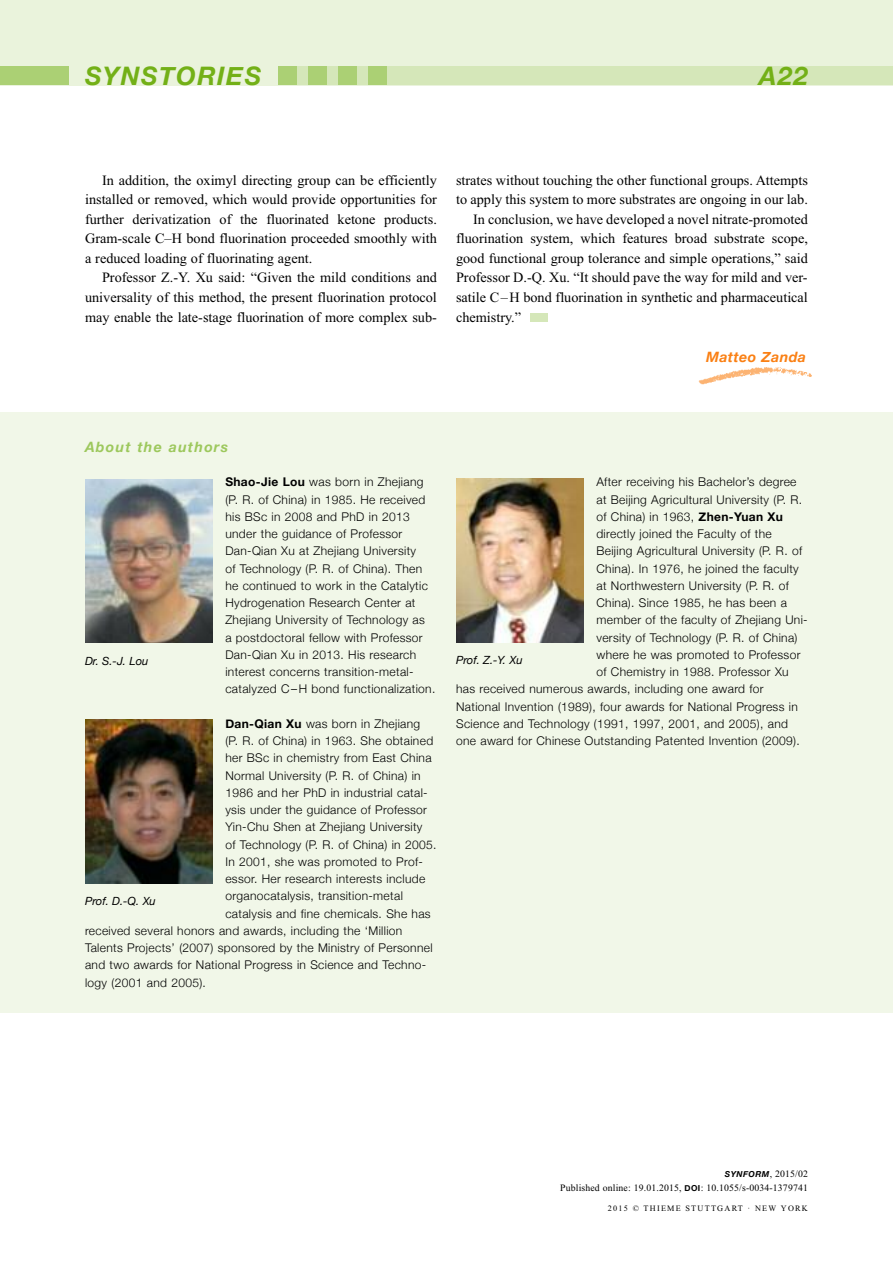
<style>
.page{position:relative;width:893px;height:1263px;background:#fff}
.page>*{position:absolute;margin:0;border:0;box-sizing:border-box;transform-origin:0 0}
.t1{font:italic 700 25.5px "Helvetica Neue";letter-spacing:.055em;color:#73b017}
.t2{font:14.25px/19.5px "Times";color:#000;text-align:justify}
.t3{font:italic 700 14.25px "Helvetica Neue";letter-spacing:.085em;color:#9dc85d}
.t4{font:italic 700 14.25px "Helvetica Neue";letter-spacing:.03em;color:#fa8014}
.t5{font:300 12px/17.2px "Helvetica Neue";letter-spacing:.03em;color:#000}
.t6{font:italic 11.25px "Helvetica Neue";color:#000}
.t7{font:9.75px/13.5px "Times";letter-spacing:.015em;color:#000;text-align:right}
.t8{font:8.25px "Times";letter-spacing:.15em;color:#000}
.s1{font-weight:700}
.s2{font-family:"Helvetica Neue";font-weight:700;font-style:italic;font-size:8.25px}
.s3{font-family:"Helvetica Neue";font-weight:700;font-size:8.25px}
</style>
<div class="page">
<div style="left:531px;top:313px;width:17px;height:8px;background:#d5e7b9"></div>
<img style="left:698px;top:367px;width:114px;height:18px">
<div style="left:0;top:0;width:893px;height:85px;background:#eaf3dc"></div>
<div style="left:0;top:66px;width:68px;height:19px;background:#abd074"></div>
<div style="left:279px;top:66px;width:614px;height:19px;background:#d5e7b9"></div>
<div style="left:279px;top:66px;width:18px;height:19px;background:#abd074"></div>
<div style="left:308px;top:66px;width:19px;height:19px;background:#abd074"></div>
<div style="left:338px;top:66px;width:19px;height:19px;background:#abd074"></div>
<div style="left:368px;top:66px;width:19px;height:19px;background:#abd074"></div>
<div style="left:0;top:412px;width:893px;height:601px;background:#f1f7e8"></div>
<img style="left:85px;top:479px;width:128px;height:163px">
<img style="left:85px;top:720px;width:128px;height:163px">
<img style="left:456px;top:479px;width:128px;height:163px">
<h1 class="t1" style="left:85px;top:60px;width:178px">SYNSTORIES</h1>
<h1 class="t1" style="left:759px;top:60px;width:50px">A22</h1>
<p class="t2" style="left:85px;top:170px;width:353px;text-indent:17px">In addition, the oximyl directing group can be efficiently installed or removed, which would provide opportunities for further derivatization of the fluorinated ketone products.<br>Gram-scale C–H bond fluorination proceeded smoothly with a reduced loading of fluorinating agent.</p>
<p class="t2" style="left:85px;top:268px;width:353px;text-indent:17px">Professor Z.-Y. Xu said: “Given the mild conditions and universality of this method, the present fluorination protocol may enable the late-stage fluorination of more complex sub-</p>
<p class="t2" style="left:456px;top:170px;width:353px">strates without touching the other functional groups. Attempts</p>
<p class="t2" style="left:456px;top:190px;width:353px">to apply this system to more substrates are ongoing in our lab.</p>
<p class="t2" style="left:473px;top:209px;width:336px">In conclusion, we have developed a novel nitrate-promoted</p>
<p class="t2" style="left:456px;top:229px;width:353px">fluorination system, which features broad substrate scope,</p>
<p class="t2" style="left:456px;top:248px;width:353px">good functional group tolerance and simple operations,” said</p>
<p class="t2" style="left:456px;top:268px;width:353px">Professor D.-Q. Xu. “It should pave the way for mild and ver-</p>
<p class="t2" style="left:456px;top:287px;width:353px">satile C–H bond fluorination in synthetic and pharmaceutical</p>
<p class="t2" style="left:456px;top:307px;width:67px">chemistry.”</p>
<p class="t4" style="left:706px;top:348px;width:101px">Matteo Zanda</p>
<p class="t3" style="left:85px;top:438px;width:145px">About the authors</p>
<p class="t5" style="left:225px;top:473px;width:211px"><span class="s1">Shao-Jie Lou</span> was born in Zhejiang (P. R. of China) in 1985. He received his BSc in 2008 and PhD in 2013 under the guidance of Professor Dan-Qian Xu at Zhejiang University<br>of Technology (P. R. of China). Then he continued to work in the Catalytic Hydrogenation Research Center at Zhejiang University of Technology as<br>a postdoctoral fellow with Professor Dan-Qian Xu in 2013. His research interest concerns transition-metal&shy;catalyzed C–H bond functionalization.</p>
<p class="t5" style="left:225px;top:715px;width:196px"><span class="s1">Dan-Qian Xu</span> was born in Zhejiang</p>
<p class="t5" style="left:225px;top:732px;width:209px">(P. R. of China) in 1963. She obtained</p>
<p class="t5" style="left:225px;top:749px;width:208px">her BSc in chemistry from East China</p>
<p class="t5" style="left:225px;top:766px;width:197px">Normal University (P. R. of China) in</p>
<p class="t5" style="left:225px;top:784px;width:204px">1986 and her PhD in industrial catal-</p>
<p class="t5" style="left:225px;top:801px;width:203px">ysis under the guidance of Professor</p>
<p class="t5" style="left:225px;top:818px;width:199px">Yin-Chu Shen at Zhejiang University</p>
<p class="t5" style="left:225px;top:835px;width:213px">of Technology (P. R. of China) in 2005.</p>
<p class="t5" style="left:225px;top:853px;width:199px">In 2001, she was promoted to Prof-</p>
<p class="t5" style="left:225px;top:870px;width:201px">essor. Her research interests include</p>
<p class="t5" style="left:225px;top:887px;width:179px">organocatalysis, transition-metal</p>
<p class="t5" style="left:225px;top:904px;width:207px">catalysis and fine chemicals. She has</p>
<p class="t5" style="left:85px;top:922px;width:319px">received several honors and awards, including the ‘Million</p>
<p class="t5" style="left:85px;top:939px;width:349px">Talents Projects’ (2007) sponsored by the Ministry of Personnel</p>
<p class="t5" style="left:85px;top:956px;width:343px">and two awards for National Progress in Science and Techno-</p>
<p class="t5" style="left:85px;top:973px;width:122px">logy (2001 and 2005).</p>
<p class="t6" style="left:85px;top:654px;width:65px">Dr. S.-J. Lou</p>
<p class="t6" style="left:85px;top:894px;width:72px">Prof. D.-Q. Xu</p>
<p class="t5" style="left:596px;top:473px;width:202px">After receiving his Bachelor’s degree</p>
<p class="t5" style="left:596px;top:490px;width:207px">at Beijing Agricultural University (P. R.</p>
<p class="t5" style="left:596px;top:508px;width:188px">of China) in 1963, <span class="s1">Zhen-Yuan Xu</span></p>
<p class="t5" style="left:596px;top:525px;width:177px">directly joined the Faculty of the</p>
<p class="t5" style="left:596px;top:542px;width:207px">Beijing Agricultural University (P. R. of</p>
<p class="t5" style="left:596px;top:559px;width:204px">China). In 1976, he joined the faculty</p>
<p class="t5" style="left:596px;top:577px;width:194px">at Northwestern University (P. R. of</p>
<p class="t5" style="left:596px;top:594px;width:192px">China). Since 1985, he has been a</p>
<p class="t5" style="left:596px;top:611px;width:213px">member of the faculty of Zhejiang Uni-</p>
<p class="t5" style="left:596px;top:628px;width:203px">versity of Technology (P. R. of China)</p>
<p class="t5" style="left:596px;top:646px;width:206px">where he was promoted to Professor</p>
<p class="t5" style="left:596px;top:663px;width:194px">of Chemistry in 1988. Professor Xu</p>
<p class="t5" style="left:456px;top:680px;width:309px">has received numerous awards, including one award for</p>
<p class="t5" style="left:456px;top:697px;width:343px">National Invention (1989), four awards for National Progress in</p>
<p class="t5" style="left:456px;top:715px;width:333px">Science and Technology (1991, 1997, 2001, and 2005), and</p>
<p class="t5" style="left:456px;top:732px;width:345px">one award for Chinese Outstanding Patented Invention (2009).</p>
<p class="t6" style="left:456px;top:653px;width:68px">Prof. Z.-Y. Xu</p>
<p class="t7" style="left:560px;top:1167px;width:249px"><span class="s2">SYNFORM</span>, 2015/02<br>Published online: 19.01.2015, <span class="s3">DOI</span>: 10.1055/s-0034-1379741</p>
<p class="t8" style="left:608px;top:1203px;width:202px">2015 © THIEME STUTTGART · NEW YORK</p>
</div>
